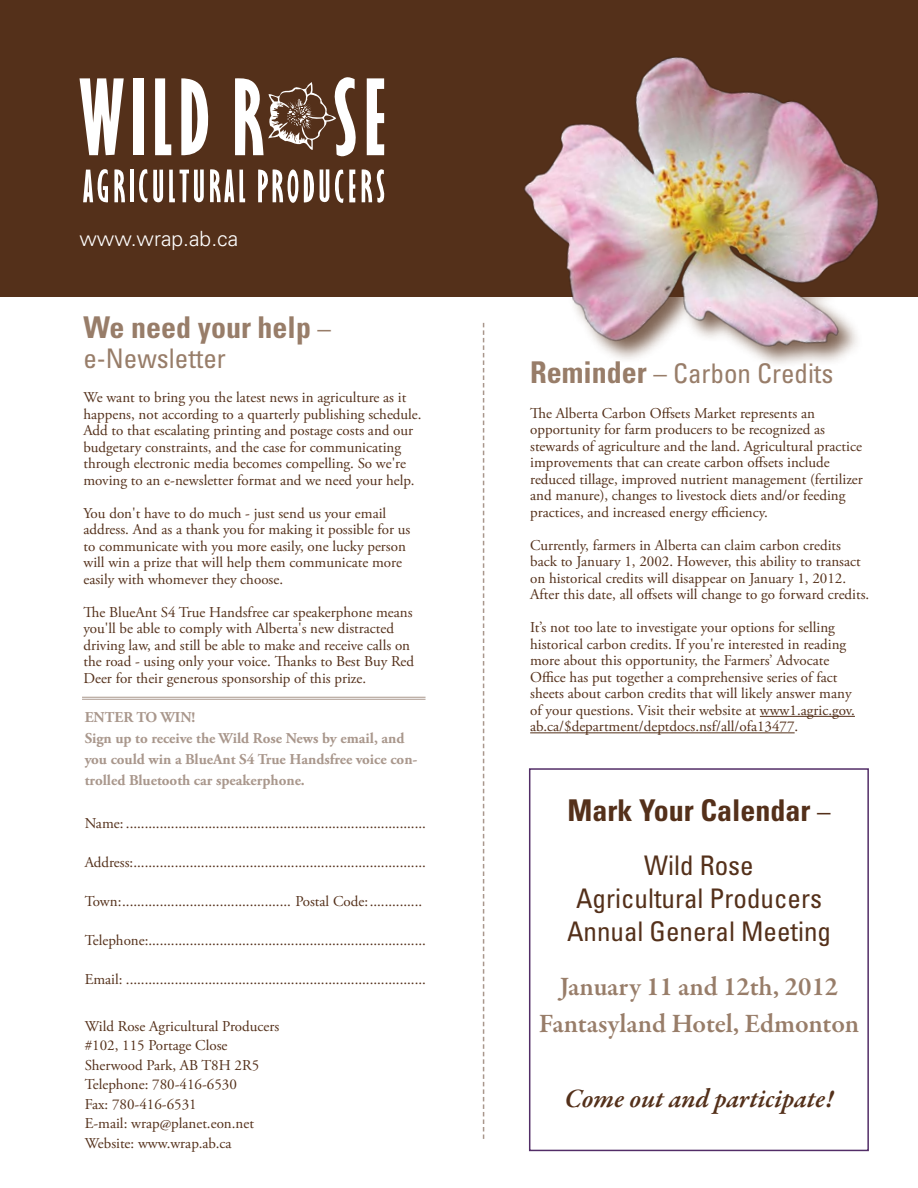
<style>
.page{position:relative;width:918px;height:1188px;background:#54301a}
.page>*{position:absolute;margin:0;border:0;box-sizing:border-box;transform-origin:0 0}
.t1{font:700 condensed 30px "Univers LT Std";color:#54301a}
.t2{font:700 condensed 30px "Univers LT Std";color:#987d69}
.t3{font:condensed 27px/33px "Univers LT Std";color:#54301a;text-align:center}
.t4{font:600 27px/37.5px "Garamond Premr Pro";color:#987d69;text-align:center}
.t5{font:condensed 27px "Univers LT Std";color:#987d69}
.t6{font:italic 600 27px "Garamond Premr Pro";color:#54301a}
.t7{font:300 21px "Univers";color:#fff}
.t8{font:15px/16.5px "Adobe Garamond Pro";color:#54301a}
.t9{font:700 15px/21px "Adobe Garamond Pro";color:#a9978c}
.s1{font-weight:400;font-size:27px}
.s2{font-weight:700;font-size:30px}
</style>
<div class="page">
<svg style="left:80px;top:78px;width:44px;height:77px"></svg>
<div style="left:133px;top:78px;width:10px;height:77px;background:#fff"></div>
<svg style="left:155px;top:78px;width:16px;height:77px"></svg>
<svg style="left:367px;top:78px;width:17px;height:77px"></svg>
<svg style="left:181px;top:78px;width:28px;height:78px"></svg>
<svg style="left:235px;top:77px;width:121px;height:79px"></svg>
<hr style="left:130px;top:170px;width:4px;height:32px;background:#fff">
<svg style="left:139px;top:169px;width:24px;height:34px"></svg>
<svg style="left:114px;top:169px;width:11px;height:33px"></svg>
<svg style="left:83px;top:169px;width:25px;height:34px"></svg>
<svg style="left:169px;top:170px;width:35px;height:33px"></svg>
<svg style="left:210px;top:169px;width:35px;height:33px"></svg>
<svg style="left:362px;top:169px;width:22px;height:34px"></svg>
<svg style="left:304px;top:169px;width:51px;height:34px"></svg>
<svg style="left:258px;top:169px;width:40px;height:34px"></svg>
<div style="left:0;top:298px;width:918px;height:890px;background:#fff"></div>
<img style="left:486px;top:57px;width:432px;height:308px">
<svg style="left:483px;top:323px;width:1px;height:816px"></svg>
<hr style="left:82px;top:699px;width:344px;height:1px;background:#a9978c">
<hr style="left:82px;top:697px;width:344px;height:1px;background:#a9978c">
<hr style="left:760px;top:716px;width:95px;height:1px;background:#54301a">
<hr style="left:530px;top:732px;width:265px;height:1px;background:#54301a">
<div style="left:529px;top:768px;width:340px;height:383px;border:2px solid #522d67"></div>
<h3 class="t7" style="left:80px;top:226px;width:160px">www.wrap.ab.ca</h3>
<h1 class="t2" style="left:83px;top:309px;width:249px">We need your help <span class="s1">–</span></h1>
<h2 class="t5" style="left:83px;top:341px;width:144px">e-Newsletter</h2>
<p class="t8" style="left:83px;top:390px;width:340px">We want to bring you the latest news in agriculture as it happens, not according to a quarterly publishing schedule.<br>Add to that escalating printing and postage costs and our budgetary constraints, and the case for communicating through electronic media becomes compelling. So we're moving to an e-newsletter format and we need your help.</p>
<p class="t8" style="left:83px;top:505px;width:328px">You don't have to do much - just send us your email address. And as a thank you for making it possible for us to communicate with you more easily, one lucky person will win a prize that will help them communicate more easily with whomever they choose.</p>
<p class="t8" style="left:83px;top:604px;width:332px">The BlueAnt S4 True Handsfree car speakerphone means you'll be able to comply with Alberta's new distracted driving law, and still be able to make and receive calls on the road - using only your voice. Thanks to Best Buy Red Deer for their generous sponsorship of this prize.</p>
<p class="t9" style="left:85px;top:707px;width:334px">ENTER TO WIN!<br>Sign up to receive the Wild Rose News by email, and you could win a BlueAnt S4 True Handsfree voice con&shy;trolled Bluetooth car speakerphone.</p>
<p class="t8" style="left:85px;top:816px;width:343px">Name: ................................................................................</p>
<p class="t8" style="left:85px;top:855px;width:343px">Address:..............................................................................</p>
<p class="t8" style="left:85px;top:894px;width:339px">Town:............................................. Postal Code:..............</p>
<p class="t8" style="left:85px;top:933px;width:343px">Telephone:..........................................................................</p>
<p class="t8" style="left:85px;top:972px;width:343px">Email: ................................................................................</p>
<p class="t8" style="left:85px;top:1017px;width:196px;line-height:19.5px">Wild Rose Agricultural Producers #102, 115 Portage Close<br>Sherwood Park, AB T8H 2R5<br>Telephone: 780-416-6530<br>Fax: 780-416-6531<br>E-mail: wrap@planet.eon.net<br>Website: www.wrap.ab.ca</p>
<h2 class="t5" style="left:530px;top:357px;width:305px"><span class="s2">Reminder</span> – Carbon Credits</h2>
<p class="t8" style="left:530px;top:405px;width:334px">The Alberta Carbon Offsets Market represents an opportunity for farm producers to be recognized as stewards of agriculture and the land. Agricultural practice improvements that can create carbon offsets include reduced tillage, improved nutrient management (fertilizer and manure), changes to livestock diets and/or feeding practices, and increased energy efficiency.</p>
<p class="t8" style="left:530px;top:537px;width:341px">Currently, farmers in Alberta can claim carbon credits back to January 1, 2002. However, this ability to transact on historical credits will disappear on January 1, 2012.<br>After this date, all offsets will change to go forward credits.</p>
<p class="t8" style="left:530px;top:620px;width:326px">It’s not too late to investigate your options for selling historical carbon credits. If you're interested in reading more about this opportunity, the Farmers’ Advocate Office has put together a comprehensive series of fact sheets about carbon credits that will likely answer many of your questions. Visit their website at www1.agric.gov. ab.ca/$department/deptdocs.nsf/all/ofa13477.</p>
<h1 class="t1" style="left:567px;top:792px;width:265px">Mark Your Calendar <span class="s1">–</span></h1>
<h2 class="t3" style="left:567px;top:848px;width:265px">Wild Rose<br>Agricultural Producers<br>Annual General Meeting</h2>
<h2 class="t4" style="left:539px;top:968px;width:322px">January 11 and 12th, 2012<br>Fantasyland Hotel, Edmonton</h2>
<h2 class="t6" style="left:565px;top:1082px;width:270px">Come out and participate!</h2>
</div>
